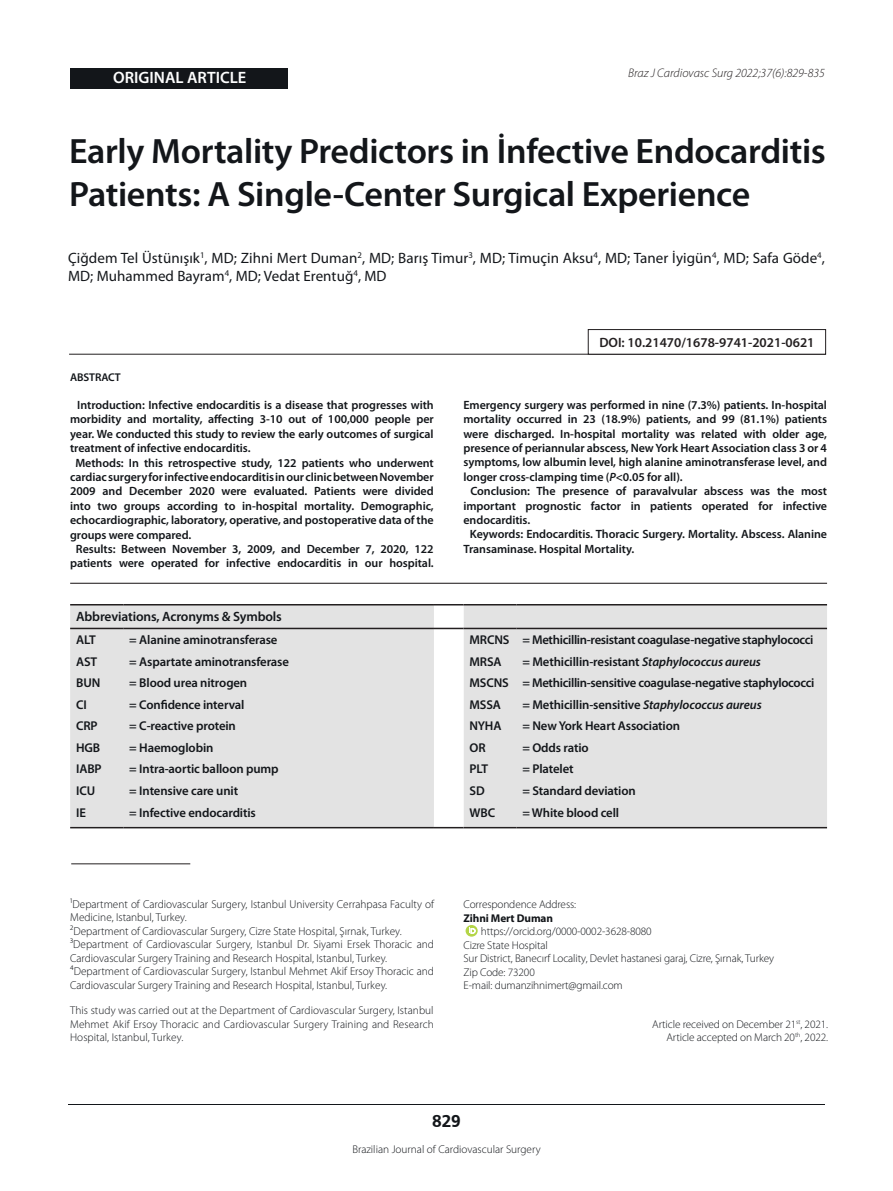
<style>
.page{position:relative;width:893px;height:1191px;background:#fff}
.page>*{position:absolute;margin:0;border:0;box-sizing:border-box;transform-origin:0 0}
.Texto__s{font:600 35.25px/43.2px "Myriad Pro";letter-spacing:-.01em;color:#13161a}
.t1{font:700 18px "Frutiger";color:#13161a}
.t2{font:600 16.5px "Myriad Pro";color:#fff}
.t3{font:15px/18px "Myriad Pro";letter-spacing:.005em;color:#13161a}
.DOI{font:600 13.5px "Myriad Pro";color:#231f20}
.t4{font:600 13.5px "Myriad Pro";letter-spacing:-.01em;color:#13161a}
.t5{font:600 12.75px "Myriad Pro";letter-spacing:-.01em;color:#13161a}
.t6{font:italic 300 12.45px "Myriad Pro";color:#231f20}
.Abstract{font:600 12px/14.4px "Myriad Pro";letter-spacing:-.005em;color:#13161a;text-align:justify}
.abstract2{font:300 11.55px/13.5px "Myriad Pro";color:#13161a}
.abstract2-2{font:300 11.25px/13.5px "Myriad Pro";letter-spacing:-.01em;color:#13161a;text-align:justify}
.t7{font:700 11.25px "Myriad Pro";letter-spacing:-.01em;color:#13161a}
.Abstract-2{font:600 11.25px "Myriad Pro";letter-spacing:-.01em;color:#13161a}
.s1{font-style:italic}
</style>
<div class="page">
<hr style="left:68px;top:1104px;width:757px;height:1px;background:#13161a">
<div style="left:70px;top:68px;width:217px;height:20px;background:#13161a"></div>
<hr style="left:69px;top:354px;width:757px;height:1px;background:#231f20">
<div style="left:588px;top:329px;width:238px;height:25px;border:1px solid #231f20"></div>
<hr style="left:70px;top:583px;width:757px;height:1px;background:#231f20">
<hr style="left:71px;top:863px;width:119px;height:1px;background:#231f20">
<svg style="left:466px;top:925px;width:12px;height:11px"></svg>
<svg style="left:469px;top:927px;width:6px;height:6px"></svg>
<div style="left:70px;top:605px;width:757px;height:222px;background:#e3e3e3"></div>
<hr style="left:70px;top:827px;width:53px;height:1px;background:#231f20">
<hr style="left:123px;top:827px;width:311px;height:1px;background:#231f20">
<hr style="left:463px;top:827px;width:53px;height:1px;background:#231f20">
<hr style="left:516px;top:827px;width:311px;height:1px;background:#231f20">
<hr style="left:70px;top:604px;width:53px;height:1px;background:#231f20">
<hr style="left:123px;top:604px;width:311px;height:1px;background:#231f20">
<svg style="left:434px;top:604px;width:29px;height:224px"></svg>
<hr style="left:463px;top:604px;width:53px;height:1px;background:#231f20">
<hr style="left:516px;top:604px;width:311px;height:1px;background:#231f20">
<hr style="left:70px;top:627px;width:53px;height:2px;background:#231f20">
<hr style="left:123px;top:627px;width:311px;height:2px;background:#231f20">
<hr style="left:434px;top:627px;width:29px;height:2px;background:#231f20">
<hr style="left:463px;top:627px;width:53px;height:2px;background:#231f20">
<hr style="left:516px;top:627px;width:311px;height:2px;background:#231f20">
<p class="t2" style="left:113px;top:67px;width:135px">ORIGINAL ARTICLE</p>
<p class="t6" style="left:628px;top:66px;width:198px">Braz J Cardiovasc Surg 2022;37(6):829-835</p>
<p class="Texto__s" style="left:69px;top:129px;width:758px">Early Mortality Predictors in İnfective Endocarditis<br>Patients: A Single-Center Surgical Experience</p>
<p class="t3" style="left:68px;top:249px;width:758px">Çiğdem Tel Üstünışık<sup>1</sup>, MD; Zihni Mert Duman<sup>2</sup>, MD; Barış Timur<sup>3</sup>, MD; Timuçin Aksu<sup>4</sup>, MD; Taner İyigün<sup>4</sup>, MD; Safa Göde<sup>4</sup>,<br>MD; Muhammed Bayram<sup>4</sup>, MD; Vedat Erentuğ<sup>4</sup>, MD</p>
<p class="Abstract-2" style="left:70px;top:370px;width:52px">ABSTRACT</p>
<p class="Abstract" style="left:70px;top:397px;width:365px;text-indent:7px">Introduction: Infective endocarditis is a disease that progresses with morbidity and mortality, affecting 3-10 out of 100,000 people per year. We conducted this study to review the early outcomes of surgical treatment of infective endocarditis.</p>
<p class="Abstract" style="left:70px;top:455px;width:365px;text-indent:5px">Methods: In this retrospective study, 122 patients who underwent cardiac surgery for infective endocarditis in our clinic between November 2009 and December 2020 were evaluated. Patients were divided into two groups according to in-hospital mortality. Demographic, echocardiographic, laboratory, operative, and postoperative data of the groups were compared.</p>
<p class="Abstract" style="left:70px;top:541px;width:365px;text-align:center">Results: Between November 3, 2009, and December 7, 2020, 122 patients were operated for infective endocarditis in our hospital.</p>
<p class="DOI" style="left:599px;top:334px;width:217px">DOI: 10.21470/1678-9741-2021-0621</p>
<p class="Abstract" style="left:463px;top:397px;width:365px">Emergency surgery was performed in nine (7.3%) patients. In-hospital mortality occurred in 23 (18.9%) patients, and 99 (81.1%) patients were discharged. In-hospital mortality was related with older age, presence of periannular abscess, New York Heart Association class 3 or 4 symptoms, low albumin level, high alanine aminotransferase level, and longer cross-clamping time (<span class="s1">P</span>&lt;0.05 for all).</p>
<p class="Abstract" style="left:463px;top:484px;width:365px;text-indent:7px">Conclusion: The presence of paravalvular abscess was the most important prognostic factor in patients operated for infective endocarditis.</p>
<p class="Abstract" style="left:463px;top:527px;width:365px;text-indent:6px">Keywords: Endocarditis. Thoracic Surgery. Mortality. Abscess. Alanine<br>Transaminase. Hospital Mortality.</p>
<p class="t4" style="left:76px;top:608px;width:207px">Abbreviations, Acronyms &amp; Symbols</p>
<p class="t5" style="left:76px;top:631px;width:21px">ALT</p>
<p class="t5" style="left:129px;top:631px;width:150px">= Alanine aminotransferase</p>
<p class="t5" style="left:469px;top:631px;width:42px">MRCNS</p>
<p class="t5" style="left:522px;top:631px;width:293px">= Methicillin-resistant coagulase-negative staphylococci</p>
<p class="t5" style="left:76px;top:653px;width:23px">AST</p>
<p class="t5" style="left:129px;top:653px;width:161px">= Aspartate aminotransferase</p>
<p class="t5" style="left:469px;top:653px;width:34px">MRSA</p>
<p class="t5" style="left:522px;top:653px;width:240px">= Methicillin-resistant <span class="s1">Staphylococcus aureus</span></p>
<p class="t5" style="left:76px;top:675px;width:26px">BUN</p>
<p class="t5" style="left:129px;top:675px;width:119px">= Blood urea nitrogen</p>
<p class="t5" style="left:469px;top:675px;width:41px">MSCNS</p>
<p class="t5" style="left:522px;top:675px;width:293px">= Methicillin-sensitive coagulase-negative staphylococci</p>
<p class="t5" style="left:76px;top:696px;width:12px">CI</p>
<p class="t5" style="left:129px;top:696px;width:117px">= Confidence interval</p>
<p class="t5" style="left:469px;top:696px;width:33px">MSSA</p>
<p class="t5" style="left:522px;top:696px;width:241px">= Methicillin-sensitive <span class="s1">Staphylococcus aureus</span></p>
<p class="t5" style="left:76px;top:718px;width:23px">CRP</p>
<p class="t5" style="left:129px;top:718px;width:108px">= C-reactive protein</p>
<p class="t5" style="left:469px;top:718px;width:33px">NYHA</p>
<p class="t5" style="left:522px;top:718px;width:159px">= New York Heart Association</p>
<p class="t5" style="left:76px;top:739px;width:26px">HGB</p>
<p class="t5" style="left:129px;top:739px;width:86px">= Haemoglobin</p>
<p class="t5" style="left:469px;top:739px;width:18px">OR</p>
<p class="t5" style="left:522px;top:739px;width:68px">= Odds ratio</p>
<p class="t5" style="left:76px;top:761px;width:27px">IABP</p>
<p class="t5" style="left:129px;top:761px;width:151px">= Intra-aortic balloon pump</p>
<p class="t5" style="left:469px;top:761px;width:20px">PLT</p>
<p class="t5" style="left:522px;top:761px;width:53px">= Platelet</p>
<p class="t5" style="left:76px;top:782px;width:21px">ICU</p>
<p class="t5" style="left:129px;top:782px;width:110px">= Intensive care unit</p>
<p class="t5" style="left:469px;top:782px;width:17px">SD</p>
<p class="t5" style="left:522px;top:782px;width:115px">= Standard deviation</p>
<p class="t5" style="left:76px;top:804px;width:11px">IE</p>
<p class="t5" style="left:129px;top:804px;width:128px">= Infective endocarditis</p>
<p class="t5" style="left:469px;top:804px;width:27px">WBC</p>
<p class="t5" style="left:522px;top:804px;width:98px">= White blood cell</p>
<p class="abstract2" style="left:70px;top:897px;width:365px">1Department of Cardiovascular Surgery, Istanbul University Cerrahpasa Faculty of<br>Medicine, Istanbul, Turkey.</p>
<p class="abstract2" style="left:70px;top:924px;width:333px">2Department of Cardiovascular Surgery, Cizre State Hospital, Şırnak, Turkey.</p>
<p class="abstract2" style="left:70px;top:937px;width:365px">3Department of Cardiovascular Surgery, Istanbul Dr. Siyami Ersek Thoracic and<br>Cardiovascular Surgery Training and Research Hospital, Istanbul, Turkey.</p>
<p class="abstract2" style="left:70px;top:964px;width:365px">4Department of Cardiovascular Surgery, Istanbul Mehmet Akif Ersoy Thoracic and<br>Cardiovascular Surgery Training and Research Hospital, Istanbul, Turkey.</p>
<p class="abstract2-2" style="left:70px;top:1003px;width:365px">This study was carried out at the Department of Cardiovascular Surgery, Istanbul Mehmet Akif Ersoy Thoracic and Cardiovascular Surgery Training and Research Hospital, Istanbul, Turkey.</p>
<p class="abstract2-2" style="left:463px;top:897px;width:114px">Correspondence Address:</p>
<p class="t7" style="left:463px;top:911px;width:91px">Zihni Mert Duman</p>
<p class="abstract2-2" style="left:481px;top:924px;width:172px">https://orcid.org/0000-0002-3628-8080</p>
<p class="abstract2-2" style="left:463px;top:938px;width:86px">Cizre State Hospital</p>
<p class="abstract2-2" style="left:463px;top:951px;width:312px">Sur District, Banecırf Locality, Devlet hastanesi garaj, Cizre, Şırnak, Turkey</p>
<p class="abstract2-2" style="left:463px;top:965px;width:73px">Zip Code: 73200</p>
<p class="abstract2-2" style="left:463px;top:978px;width:161px">E-mail: dumanzihnimert@gmail.com</p>
<p class="abstract2-2" style="left:652px;top:1017px;width:177px">Article received on December 21<sup>st</sup>, 2021.</p>
<p class="abstract2-2" style="left:666px;top:1030px;width:163px">Article accepted on March 20<sup>th</sup>, 2022.</p>
<h2 class="t1" style="left:432px;top:1111px;width:30px">829</h2>
<p class="abstract2-2" style="left:352px;top:1142px;width:190px">Brazilian Journal of Cardiovascular Surgery</p>
</div>
